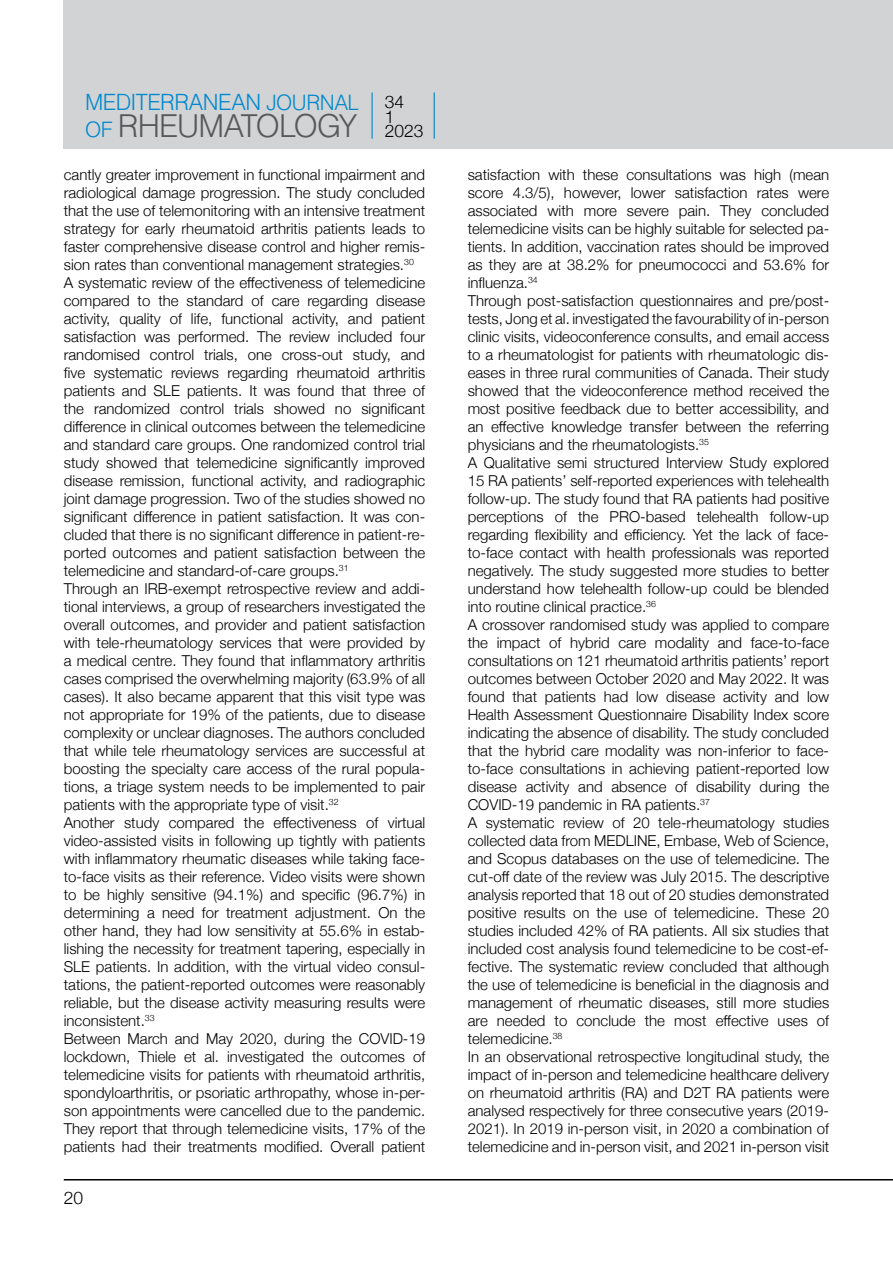
<style>
.page{position:relative;width:893px;height:1263px;background:#fff}
.page>*{position:absolute;margin:0;border:0;box-sizing:border-box;transform-origin:0 0}
.t1{font:31.2px "UB Helvetica Light";letter-spacing:-.025em;color:#58595b}
.t2{font:22.2px "UB Helvetica Light";letter-spacing:-.02em;color:#0089cf}
.t3{font:300 17.4px/15px "Helvetica Neue";color:#000}
.t4{font:300 15px/18px "Helvetica Neue";color:#000}
.s1{font-size:21px}
.s2{font-size:21px;color:#0089cf}
</style>
<div class="page">
<hr style="left:64px;top:1179px;width:829px;height:1px;background:#000">
<div style="left:64px;top:0;width:829px;height:149px;background:#d1d3d4"></div>
<hr style="left:371px;top:92px;width:2px;height:47px;background:#0089cf">
<hr style="left:434px;top:92px;width:1px;height:47px;background:#0081c9">
<h2 class="t2" style="left:85px;top:89px;width:275px">MEDITERRANEAN <span class="s1">JOURNAL</span></h2>
<h1 class="t1" style="left:85px;top:107px;width:273px"><span class="s2">OF</span> RHEUMATOLOGY</h1>
<p class="t3" style="left:385px;top:93px;width:40px">34<br>1<br>2023</p>
<p class="t4" style="left:64px;top:165px;width:363px">cantly greater improvement in functional impairment and radiological damage progression. The study concluded that the use of telemonitoring with an intensive treatment strategy for early rheumatoid arthritis patients leads to faster comprehensive disease control and higher remis&shy;sion rates than conventional management strategies.<sup>30<br></sup>A systematic review of the effectiveness of telemedicine compared to the standard of care regarding disease activity, quality of life, functional activity, and patient satisfaction was performed. The review included four randomised control trials, one cross-out study, and five systematic reviews regarding rheumatoid arthritis patients and SLE patients. It was found that three of the randomized control trials showed no significant difference in clinical outcomes between the telemedicine and standard care groups. One randomized control trial study showed that telemedicine significantly improved disease remission, functional activity, and radiographic joint damage progression. Two of the studies showed no significant difference in patient satisfaction. It was con&shy;cluded that there is no significant difference in patient-re&shy;ported outcomes and patient satisfaction between the telemedicine and standard-of-care groups.<sup>31<br></sup>Through an IRB-exempt retrospective review and addi&shy;tional interviews, a group of researchers investigated the overall outcomes, and provider and patient satisfaction with tele-rheumatology services that were provided by a medical centre. They found that inflammatory arthritis cases comprised the overwhelming majority (63.9% of all cases). It also became apparent that this visit type was not appropriate for 19% of the patients, due to disease complexity or unclear diagnoses. The authors concluded that while tele rheumatology services are successful at boosting the specialty care access of the rural popula&shy;tions, a triage system needs to be implemented to pair patients with the appropriate type of visit.<sup>32<br></sup>Another study compared the effectiveness of virtual video-assisted visits in following up tightly with patients with inflammatory rheumatic diseases while taking face&shy;to-face visits as their reference. Video visits were shown to be highly sensitive (94.1%) and specific (96.7%) in determining a need for treatment adjustment. On the other hand, they had low sensitivity at 55.6% in estab&shy;lishing the necessity for treatment tapering, especially in SLE patients. In addition, with the virtual video consul&shy;tations, the patient-reported outcomes were reasonably reliable, but the disease activity measuring results were inconsistent.<sup>33<br></sup>Between March and May 2020, during the COVID-19 lockdown, Thiele et al. investigated the outcomes of telemedicine visits for patients with rheumatoid arthritis, spondyloarthritis, or psoriatic arthropathy, whose in-per&shy;son appointments were cancelled due to the pandemic.<br>They report that through telemedicine visits, 17% of the patients had their treatments modified. Overall patient</p>
<p class="t4" style="left:468px;top:165px;width:363px">satisfaction with these consultations was high (mean score 4.3/5), however, lower satisfaction rates were associated with more severe pain. They concluded telemedicine visits can be highly suitable for selected pa&shy;tients. In addition, vaccination rates should be improved as they are at 38.2% for pneumococci and 53.6% for influenza.<sup>34<br></sup>Through post-satisfaction questionnaires and pre/post&shy;tests, Jong et al. investigated the favourability of in-person clinic visits, videoconference consults, and email access to a rheumatologist for patients with rheumatologic dis&shy;eases in three rural communities of Canada. Their study showed that the videoconference method received the most positive feedback due to better accessibility, and an effective knowledge transfer between the referring physicians and the rheumatologists.<sup>35<br></sup>A Qualitative semi structured Interview Study explored 15 RA patients’ self-reported experiences with telehealth follow-up. The study found that RA patients had positive perceptions of the PRO-based telehealth follow-up regarding flexibility and efficiency. Yet the lack of face&shy;to-face contact with health professionals was reported negatively. The study suggested more studies to better understand how telehealth follow-up could be blended into routine clinical practice.<sup>36<br></sup>A crossover randomised study was applied to compare the impact of hybrid care modality and face-to-face consultations on 121 rheumatoid arthritis patients’ report outcomes between October 2020 and May 2022. It was found that patients had low disease activity and low Health Assessment Questionnaire Disability Index score indicating the absence of disability. The study concluded that the hybrid care modality was non-inferior to face&shy;to-face consultations in achieving patient-reported low disease activity and absence of disability during the COVID-19 pandemic in RA patients.<sup>37<br></sup>A systematic review of 20 tele-rheumatology studies collected data from MEDLINE, Embase, Web of Science, and Scopus databases on the use of telemedicine. The cut-off date of the review was July 2015. The descriptive analysis reported that 18 out of 20 studies demonstrated positive results on the use of telemedicine. These 20 studies included 42% of RA patients. All six studies that included cost analysis found telemedicine to be cost-ef&shy;fective. The systematic review concluded that although the use of telemedicine is beneficial in the diagnosis and management of rheumatic diseases, still more studies are needed to conclude the most effective uses of telemedicine.<sup>38<br></sup>In an observational retrospective longitudinal study, the impact of in-person and telemedicine healthcare delivery on rheumatoid arthritis (RA) and D2T RA patients were analysed respectively for three consecutive years (2019- 2021). In 2019 in-person visit, in 2020 a combination of telemedicine and in-person visit, and 2021 in-person visit</p>
<p class="t3" style="left:64px;top:1189px;width:21px">20</p>
</div>
